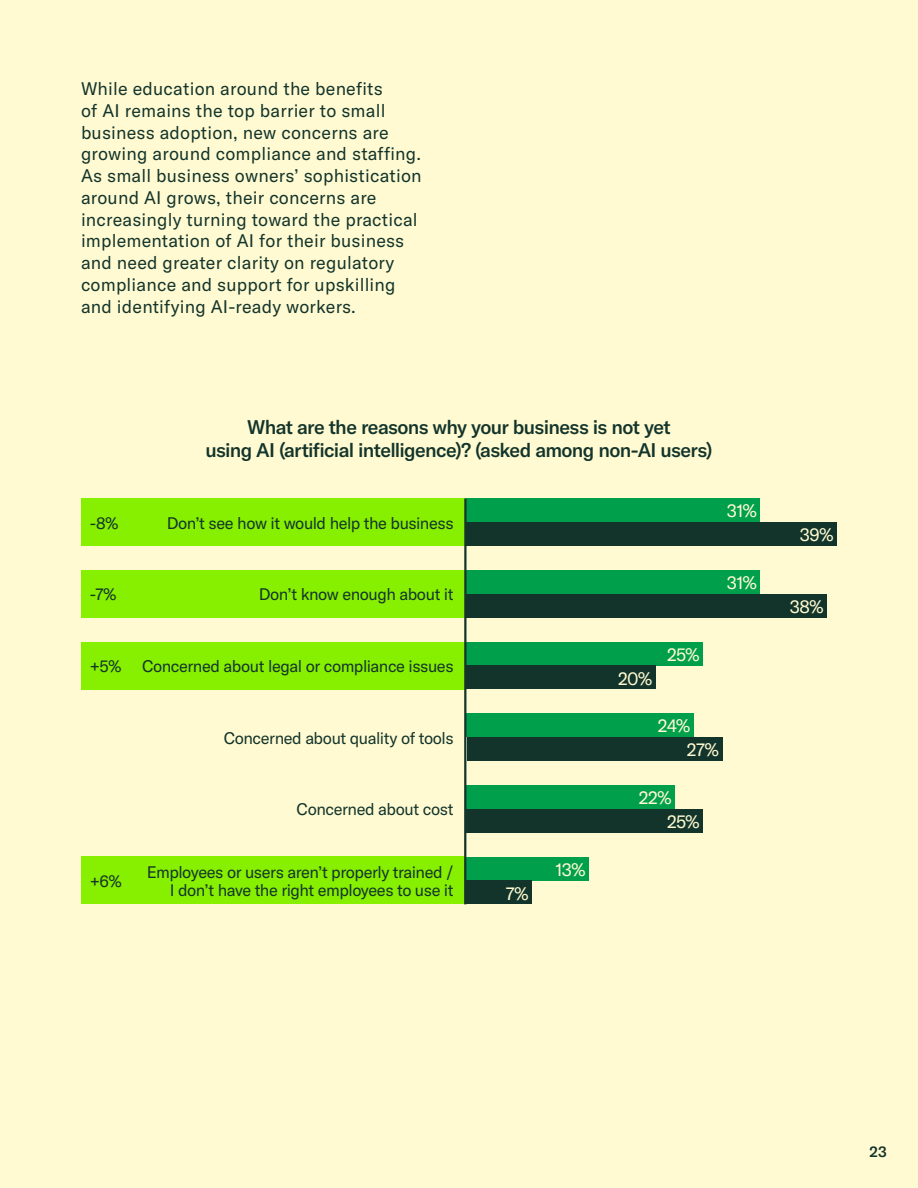
<style>
.page{position:relative;width:918px;height:1188px;background:#fffad1}
.page>*{position:absolute;margin:0;border:0;box-sizing:border-box;transform-origin:0 0}
.t1{font:500 19.5px/23.4px "GT America";letter-spacing:-.035em;color:#13342b;text-align:center}
.t2{font:18px/21.8px "GT America";letter-spacing:.01em;color:#13342b}
.t3{font:18px/23.9px "GT America";letter-spacing:-.035em;color:#fffad1}
.t4{font:16.5px/18px "GT America";letter-spacing:-.03em;color:#13342b;text-align:right}
.t5{font:500 15px "GT America";color:#13342b}
</style>
<div class="page">
<div style="left:467px;top:498px;width:293px;height:24px;background:#009f4c"></div>
<div style="left:467px;top:522px;width:370px;height:24px;background:#13342b"></div>
<div style="left:467px;top:570px;width:293px;height:24px;background:#009f4c"></div>
<div style="left:467px;top:594px;width:360px;height:24px;background:#13342b"></div>
<div style="left:467px;top:642px;width:236px;height:24px;background:#009f4c"></div>
<div style="left:467px;top:666px;width:189px;height:23px;background:#13342b"></div>
<div style="left:467px;top:785px;width:208px;height:24px;background:#009f4c"></div>
<div style="left:467px;top:809px;width:236px;height:24px;background:#13342b"></div>
<div style="left:467px;top:713px;width:227px;height:24px;background:#009f4c"></div>
<div style="left:467px;top:737px;width:256px;height:24px;background:#13342b"></div>
<div style="left:467px;top:857px;width:122px;height:23px;background:#009f4c"></div>
<div style="left:467px;top:880px;width:65px;height:24px;background:#13342b"></div>
<div style="left:81px;top:498px;width:383px;height:48px;background:#87ef00"></div>
<div style="left:81px;top:570px;width:383px;height:48px;background:#87ef00"></div>
<div style="left:81px;top:642px;width:383px;height:48px;background:#87ef00"></div>
<div style="left:81px;top:856px;width:383px;height:48px;background:#87ef00"></div>
<hr style="left:464px;top:498px;width:3px;height:406px;background:#13342b">
<p class="t2" style="left:81px;top:78px;width:342px">While education around the benefits<br>of AI remains the top barrier to small business adoption, new concerns are growing around compliance and staffing.<br>As small business owners’ sophistication around AI grows, their concerns are increasingly turning toward the practical implementation of AI for their business and need greater clarity on regulatory compliance and support for upskilling and identifying AI-ready workers.</p>
<p class="t1" style="left:205px;top:415px;width:509px">What are the reasons why your business is not yet<br>using AI (artificial intelligence)? (asked among non-AI users)</p>
<p class="t4" style="left:90px;top:514px;width:30px">-8%</p>
<p class="t4" style="left:167px;top:514px;width:289px">Don’t see how it would help the business</p>
<p class="t3" style="left:727px;top:499px;width:31px">31%</p>
<p class="t4" style="left:90px;top:586px;width:28px">-7%</p>
<p class="t4" style="left:259px;top:586px;width:196px">Don’t know enough about it</p>
<p class="t4" style="left:90px;top:657px;width:33px">+5%</p>
<p class="t4" style="left:142px;top:657px;width:313px">Concerned about legal or compliance issues</p>
<p class="t4" style="left:224px;top:729px;width:231px">Concerned about quality of tools</p>
<p class="t4" style="left:90px;top:872px;width:33px">+6%</p>
<p class="t4" style="left:297px;top:801px;width:159px">Concerned about cost</p>
<p class="t4" style="left:147px;top:863px;width:308px">Employees or users aren’t properly trained /<br>I don’t have the right employees to use it</p>
<p class="t3" style="left:506px;top:881px;width:24px">7%</p>
<p class="t3" style="left:556px;top:857px;width:31px">13%</p>
<p class="t3" style="left:727px;top:571px;width:31px">31%</p>
<p class="t3" style="left:618px;top:666px;width:36px">20%</p>
<p class="t3" style="left:667px;top:642px;width:34px">25%</p>
<p class="t3" style="left:687px;top:714px;width:33px;text-indent:-29px">24%<br>27%</p>
<p class="t3" style="left:667px;top:786px;width:34px;text-indent:-28px">22%<br>25%</p>
<p class="t3" style="left:800px;top:523px;width:35px">39%</p>
<p class="t3" style="left:790px;top:595px;width:35px">38%</p>
<p class="t5" style="left:870px;top:1143px;width:19px">23</p>
</div>
